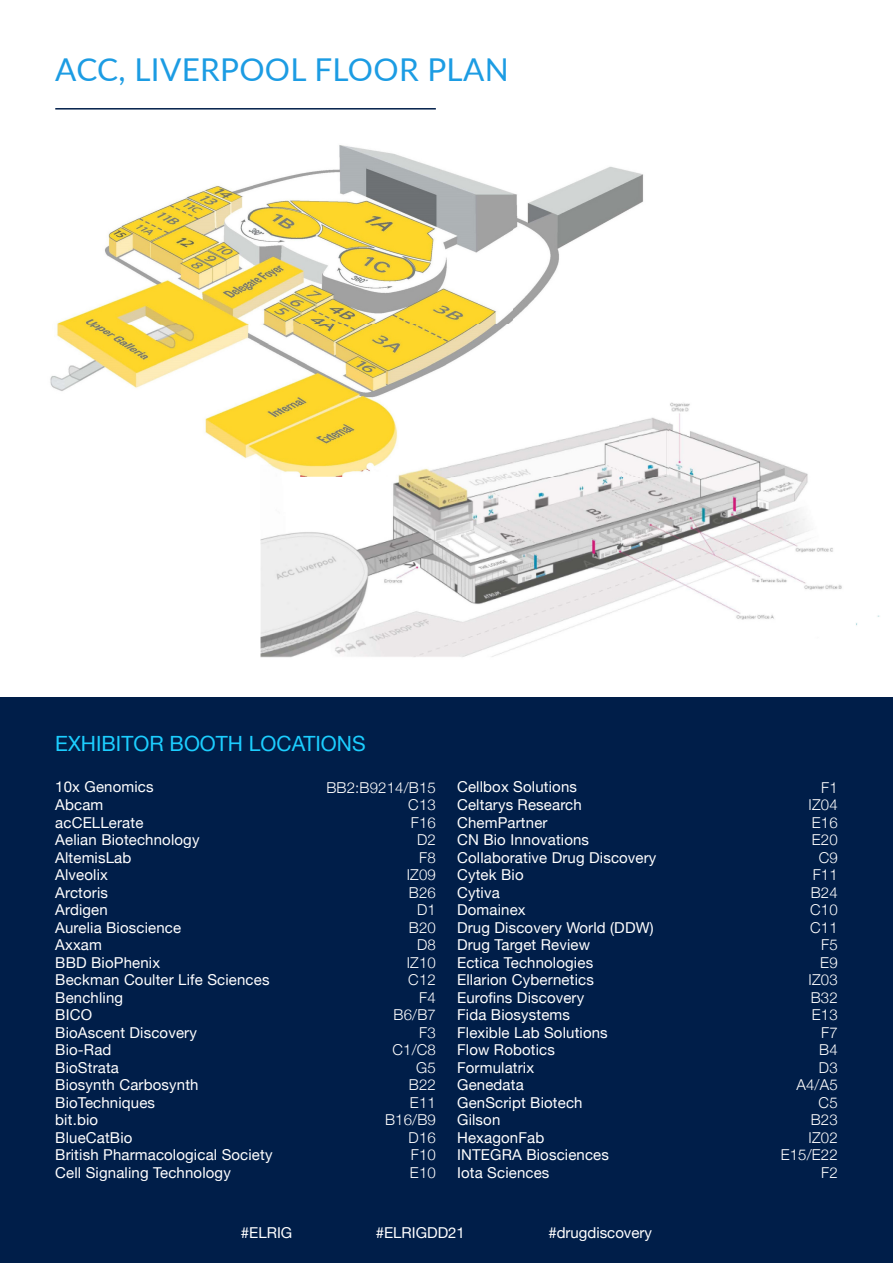
<style>
.page{position:relative;width:893px;height:1263px;background:#fff}
.page>*{position:absolute;margin:0;border:0;box-sizing:border-box;transform-origin:0 0}
.t1{font:31.5px "Lato";letter-spacing:.01em;color:#1c9ce3}
.Body_-_Light{font:21px "Helvetica Neue";color:#1cceff}
.Body_-_Light-2{font:15px "Helvetica Neue";letter-spacing:.01em;color:#fff}
.Body_-_Light-3{font:300 15px "Helvetica Neue";letter-spacing:.01em;color:#fff}
</style>
<div class="page">
<img style="left:260px;top:402px;width:620px;height:256px">
<img style="left:57px;top:145px;width:456px;height:180px">
<img style="left:513px;top:166px;width:130px;height:153px">
<img style="left:50px;top:325px;width:151px;height:66px">
<img style="left:201px;top:325px;width:305px;height:20px">
<img style="left:181px;top:345px;width:488px;height:131px">
<div style="left:0;top:697px;width:893px;height:566px;background:#001e49"></div>
<hr style="left:55px;top:108px;width:381px;height:2px;background:#001e49">
<p class="t1" style="left:55px;top:47px;width:455px">ACC, LIVERPOOL FLOOR PLAN</p>
<p class="Body_-_Light" style="left:55px;top:729px;width:312px">EXHIBITOR BOOTH LOCATIONS</p>
<p class="Body_-_Light-2" style="left:55px;top:776px;width:100px">10x Genomics</p>
<p class="Body_-_Light-2" style="left:55px;top:794px;width:50px">Abcam</p>
<p class="Body_-_Light-2" style="left:55px;top:811px;width:90px">acCELLerate</p>
<p class="Body_-_Light-2" style="left:55px;top:829px;width:146px">Aelian Biotechnology</p>
<p class="Body_-_Light-2" style="left:55px;top:846px;width:78px">AltemisLab</p>
<p class="Body_-_Light-2" style="left:55px;top:864px;width:54px">Alveolix</p>
<p class="Body_-_Light-2" style="left:55px;top:881px;width:54px">Arctoris</p>
<p class="Body_-_Light-2" style="left:55px;top:899px;width:54px">Ardigen</p>
<p class="Body_-_Light-2" style="left:55px;top:916px;width:127px">Aurelia Bioscience</p>
<p class="Body_-_Light-2" style="left:55px;top:934px;width:48px">Axxam</p>
<p class="Body_-_Light-2" style="left:55px;top:951px;width:106px">BBD BioPhenix</p>
<p class="Body_-_Light-2" style="left:55px;top:969px;width:216px">Beckman Coulter Life Sciences</p>
<p class="Body_-_Light-2" style="left:55px;top:986px;width:69px">Benchling</p>
<p class="Body_-_Light-2" style="left:55px;top:1004px;width:38px">BICO</p>
<p class="Body_-_Light-2" style="left:55px;top:1021px;width:143px">BioAscent Discovery</p>
<p class="Body_-_Light-2" style="left:55px;top:1039px;width:58px">Bio-Rad</p>
<p class="Body_-_Light-2" style="left:55px;top:1056px;width:65px">BioStrata</p>
<p class="Body_-_Light-2" style="left:55px;top:1074px;width:145px">Biosynth Carbosynth</p>
<p class="Body_-_Light-2" style="left:55px;top:1091px;width:101px">BioTechniques</p>
<p class="Body_-_Light-2" style="left:55px;top:1109px;width:44px">bit.bio</p>
<p class="Body_-_Light-2" style="left:55px;top:1126px;width:79px">BlueCatBio</p>
<p class="Body_-_Light-2" style="left:55px;top:1144px;width:219px">British Pharmacological Society</p>
<p class="Body_-_Light-2" style="left:55px;top:1161px;width:177px">Cell Signaling Technology</p>
<p class="Body_-_Light-3" style="left:326px;top:775px;width:111px">BB2:B9214/B15</p>
<p class="Body_-_Light-3" style="left:408px;top:793px;width:29px">C13</p>
<p class="Body_-_Light-3" style="left:411px;top:810px;width:27px">F16</p>
<p class="Body_-_Light-3" style="left:417px;top:828px;width:20px">D2</p>
<p class="Body_-_Light-3" style="left:419px;top:845px;width:18px">F8</p>
<p class="Body_-_Light-3" style="left:407px;top:863px;width:31px">IZ09</p>
<p class="Body_-_Light-3" style="left:409px;top:880px;width:28px">B26</p>
<p class="Body_-_Light-3" style="left:417px;top:898px;width:20px">D1</p>
<p class="Body_-_Light-3" style="left:409px;top:915px;width:28px">B20</p>
<p class="Body_-_Light-3" style="left:417px;top:933px;width:20px">D8</p>
<p class="Body_-_Light-3" style="left:407px;top:950px;width:31px">IZ10</p>
<p class="Body_-_Light-3" style="left:408px;top:968px;width:29px">C12</p>
<p class="Body_-_Light-3" style="left:419px;top:985px;width:18px">F4</p>
<p class="Body_-_Light-3" style="left:394px;top:1003px;width:44px">B6/B7</p>
<p class="Body_-_Light-3" style="left:419px;top:1020px;width:18px">F3</p>
<p class="Body_-_Light-3" style="left:392px;top:1038px;width:45px">C1/C8</p>
<p class="Body_-_Light-3" style="left:416px;top:1055px;width:21px">G5</p>
<p class="Body_-_Light-3" style="left:409px;top:1073px;width:28px">B22</p>
<p class="Body_-_Light-3" style="left:410px;top:1090px;width:27px">E11</p>
<p class="Body_-_Light-3" style="left:385px;top:1108px;width:52px">B16/B9</p>
<p class="Body_-_Light-3" style="left:409px;top:1125px;width:29px">D16</p>
<p class="Body_-_Light-3" style="left:411px;top:1143px;width:27px">F10</p>
<p class="Body_-_Light-3" style="left:410px;top:1160px;width:27px">E10</p>
<p class="Body_-_Light-2" style="left:457px;top:776px;width:121px">Cellbox Solutions</p>
<p class="Body_-_Light-2" style="left:457px;top:794px;width:126px">Celtarys Research</p>
<p class="Body_-_Light-2" style="left:457px;top:811px;width:92px">ChemPartner</p>
<p class="Body_-_Light-2" style="left:457px;top:829px;width:134px">CN Bio Innovations</p>
<p class="Body_-_Light-2" style="left:457px;top:846px;width:201px">Collaborative Drug Discovery</p>
<p class="Body_-_Light-2" style="left:457px;top:864px;width:68px">Cytek Bio</p>
<p class="Body_-_Light-2" style="left:457px;top:881px;width:44px">Cytiva</p>
<p class="Body_-_Light-2" style="left:457px;top:899px;width:70px">Domainex</p>
<p class="Body_-_Light-2" style="left:457px;top:916px;width:198px">Drug Discovery World (DDW)</p>
<p class="Body_-_Light-2" style="left:457px;top:934px;width:134px">Drug Target Review</p>
<p class="Body_-_Light-2" style="left:457px;top:951px;width:138px">Ectica Technologies</p>
<p class="Body_-_Light-2" style="left:457px;top:969px;width:138px">Ellarion Cybernetics</p>
<p class="Body_-_Light-2" style="left:457px;top:986px;width:129px">Eurofins Discovery</p>
<p class="Body_-_Light-2" style="left:457px;top:1004px;width:114px">Fida Biosystems</p>
<p class="Body_-_Light-2" style="left:457px;top:1021px;width:152px">Flexible Lab Solutions</p>
<p class="Body_-_Light-2" style="left:457px;top:1039px;width:99px">Flow Robotics</p>
<p class="Body_-_Light-2" style="left:457px;top:1056px;width:79px">Formulatrix</p>
<p class="Body_-_Light-2" style="left:457px;top:1074px;width:68px">Genedata</p>
<p class="Body_-_Light-2" style="left:457px;top:1091px;width:127px">GenScript Biotech</p>
<p class="Body_-_Light-2" style="left:457px;top:1109px;width:45px">Gilson</p>
<p class="Body_-_Light-2" style="left:457px;top:1126px;width:89px">HexagonFab</p>
<p class="Body_-_Light-2" style="left:457px;top:1144px;width:153px">INTEGRA Biosciences</p>
<p class="Body_-_Light-2" style="left:457px;top:1161px;width:94px">Iota Sciences</p>
<p class="Body_-_Light-2" style="left:241px;top:1221px;width:53px">#ELRIG</p>
<p class="Body_-_Light-2" style="left:376px;top:1221px;width:91px">#ELRIGDD21</p>
<p class="Body_-_Light-2" style="left:548px;top:1221px;width:105px">#drugdiscovery</p>
<p class="Body_-_Light-3" style="left:821px;top:775px;width:18px">F1</p>
<p class="Body_-_Light-3" style="left:809px;top:793px;width:31px">IZ04</p>
<p class="Body_-_Light-3" style="left:812px;top:810px;width:27px">E16</p>
<p class="Body_-_Light-3" style="left:812px;top:828px;width:27px">E20</p>
<p class="Body_-_Light-3" style="left:819px;top:845px;width:21px">C9</p>
<p class="Body_-_Light-3" style="left:813px;top:863px;width:27px">F11</p>
<p class="Body_-_Light-3" style="left:811px;top:880px;width:28px">B24</p>
<p class="Body_-_Light-3" style="left:810px;top:898px;width:29px">C10</p>
<p class="Body_-_Light-3" style="left:810px;top:915px;width:29px">C11</p>
<p class="Body_-_Light-3" style="left:821px;top:933px;width:18px">F5</p>
<p class="Body_-_Light-3" style="left:820px;top:950px;width:19px">E9</p>
<p class="Body_-_Light-3" style="left:809px;top:968px;width:31px">IZ03</p>
<p class="Body_-_Light-3" style="left:811px;top:985px;width:28px">B32</p>
<p class="Body_-_Light-3" style="left:812px;top:1003px;width:27px">E13</p>
<p class="Body_-_Light-3" style="left:821px;top:1020px;width:18px">F7</p>
<p class="Body_-_Light-3" style="left:819px;top:1038px;width:20px">B4</p>
<p class="Body_-_Light-3" style="left:819px;top:1055px;width:20px">D3</p>
<p class="Body_-_Light-3" style="left:796px;top:1073px;width:43px">A4/A5</p>
<p class="Body_-_Light-3" style="left:819px;top:1090px;width:21px">C5</p>
<p class="Body_-_Light-3" style="left:811px;top:1108px;width:28px">B23</p>
<p class="Body_-_Light-3" style="left:809px;top:1125px;width:31px">IZ02</p>
<p class="Body_-_Light-3" style="left:781px;top:1143px;width:59px">E15/E22</p>
<p class="Body_-_Light-3" style="left:821px;top:1160px;width:18px">F2</p>
</div>
